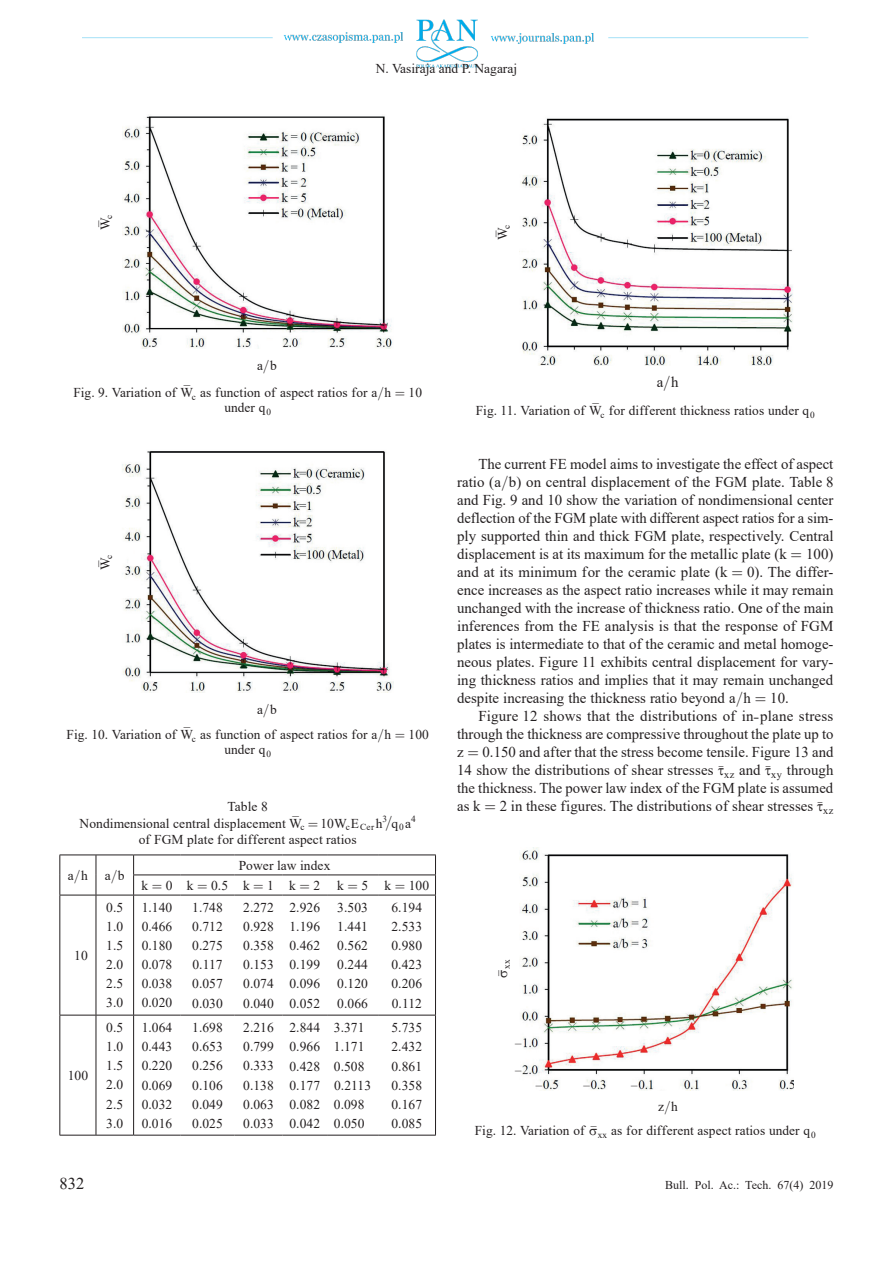
<style>
.page{position:relative;width:893px;height:1263px;background:#fff}
.page>*{position:absolute;margin:0;border:0;box-sizing:border-box;transform-origin:0 0}
.t1{font:16.5px "Times New Roman";color:#231f20}
.t2{font:15px/18px "Times New Roman";color:#231f20;text-align:justify}
.t3{font:13.95px "Times New Roman";color:#231f20;scale:.92 1}
.t4{font:13.95px "Times New Roman";color:#231f20;scale:.83 1}
.t5{font:13.95px "Times New Roman";color:#231f20;scale:.93 1}
.t6{font:13.5px/19px "Times New Roman";letter-spacing:.005em;color:#231f20;text-align:justify}
.t7{font:12.75px "Times New Roman";color:#231f20}
.t8{font:12px "Times New Roman";color:#231f20}
.t9{font:10.35px "Times New Roman";color:#231f20}
.t10{font:9.3px "Times New Roman";color:#231f20}
.s1{font-family:"Cmr 10"}
.s2{color:#fff}
</style>
<div class="page">
<img style="left:82px;top:19px;width:727px;height:49px">
<img style="left:122px;top:451px;width:272px;height:241px">
<img style="left:122px;top:116px;width:270px;height:233px">
<img style="left:519px;top:847px;width:275px;height:243px">
<img style="left:519px;top:118px;width:274px;height:248px">
<hr style="left:60px;top:855px;width:36px;height:1px;background:#231f20">
<hr style="left:96px;top:855px;width:38px;height:1px;background:#231f20">
<svg style="left:60px;top:855px;width:1px;height:40px"></svg>
<svg style="left:96px;top:855px;width:1px;height:40px"></svg>
<hr style="left:134px;top:855px;width:46px;height:1px;background:#231f20">
<hr style="left:180px;top:855px;width:55px;height:1px;background:#231f20">
<hr style="left:235px;top:855px;width:47px;height:1px;background:#231f20">
<hr style="left:282px;top:855px;width:45px;height:1px;background:#231f20">
<hr style="left:327px;top:855px;width:51px;height:1px;background:#231f20">
<hr style="left:378px;top:855px;width:58px;height:1px;background:#231f20">
<hr style="left:133px;top:875px;width:47px;height:1px;background:#231f20">
<svg style="left:133px;top:855px;width:1px;height:40px"></svg>
<hr style="left:180px;top:875px;width:55px;height:1px;background:#231f20">
<hr style="left:235px;top:875px;width:47px;height:1px;background:#231f20">
<hr style="left:282px;top:875px;width:45px;height:1px;background:#231f20">
<hr style="left:327px;top:875px;width:51px;height:1px;background:#231f20">
<hr style="left:378px;top:875px;width:58px;height:1px;background:#231f20">
<svg style="left:435px;top:855px;width:1px;height:40px"></svg>
<hr style="left:60px;top:895px;width:36px;height:1px;background:#231f20">
<hr style="left:60px;top:895px;width:1px;height:120px;background:#231f20">
<hr style="left:96px;top:895px;width:38px;height:1px;background:#231f20">
<hr style="left:96px;top:895px;width:1px;height:120px;background:#231f20">
<hr style="left:134px;top:895px;width:46px;height:1px;background:#231f20">
<hr style="left:133px;top:895px;width:1px;height:120px;background:#231f20">
<hr style="left:180px;top:895px;width:55px;height:1px;background:#231f20">
<hr style="left:235px;top:895px;width:47px;height:1px;background:#231f20">
<hr style="left:282px;top:895px;width:45px;height:1px;background:#231f20">
<hr style="left:327px;top:895px;width:51px;height:1px;background:#231f20">
<hr style="left:378px;top:895px;width:58px;height:1px;background:#231f20">
<hr style="left:435px;top:895px;width:1px;height:120px;background:#231f20">
<hr style="left:60px;top:1015px;width:36px;height:1px;background:#231f20">
<hr style="left:60px;top:1015px;width:1px;height:120px;background:#231f20">
<hr style="left:96px;top:1015px;width:38px;height:1px;background:#231f20">
<hr style="left:96px;top:1015px;width:1px;height:120px;background:#231f20">
<hr style="left:134px;top:1015px;width:46px;height:1px;background:#231f20">
<hr style="left:133px;top:1015px;width:1px;height:120px;background:#231f20">
<hr style="left:180px;top:1015px;width:55px;height:1px;background:#231f20">
<hr style="left:235px;top:1015px;width:47px;height:1px;background:#231f20">
<hr style="left:282px;top:1015px;width:45px;height:1px;background:#231f20">
<hr style="left:327px;top:1015px;width:51px;height:1px;background:#231f20">
<hr style="left:378px;top:1015px;width:58px;height:1px;background:#231f20">
<hr style="left:435px;top:1015px;width:1px;height:120px;background:#231f20">
<hr style="left:60px;top:1135px;width:36px;height:1px;background:#231f20">
<hr style="left:96px;top:1135px;width:38px;height:1px;background:#231f20">
<hr style="left:134px;top:1135px;width:46px;height:1px;background:#231f20">
<hr style="left:180px;top:1135px;width:55px;height:1px;background:#231f20">
<hr style="left:235px;top:1135px;width:47px;height:1px;background:#231f20">
<hr style="left:282px;top:1135px;width:45px;height:1px;background:#231f20">
<hr style="left:327px;top:1135px;width:51px;height:1px;background:#231f20">
<hr style="left:378px;top:1135px;width:58px;height:1px;background:#231f20">
<p class="t3" style="left:88px;top:227px;width:9px;rotate:-90deg">–</p>
<p class="t6" style="left:95px;top:230px;width:17px;rotate:-90deg">W<sub>c</sub></p>
<p class="t6" style="left:257px;top:355px;width:21px">a<span class="s1">/</span>b</p>
<p class="t6" style="left:376px;top:59px;width:143px">N. Vasiraja and P. Nagaraj</p>
<p class="t3" style="left:485px;top:237px;width:9px;rotate:-90deg">–</p>
<p class="t6" style="left:493px;top:240px;width:17px;rotate:-90deg">W<sub>c</sub></p>
<p class="t3" style="left:184px;top:375px;width:9px">–</p>
<p class="t6" style="left:73px;top:383px;width:350px">Fig. 9. Variation of W<sub>c</sub> as function of aspect ratios for a<span class="s1">/</span>h <span class="s1">=</span> 10</p>
<p class="t2" style="left:657px;top:373px;width:23px">a<span class="s1">/</span>h</p>
<p class="t3" style="left:88px;top:566px;width:9px;rotate:-90deg">–</p>
<p class="t6" style="left:95px;top:570px;width:17px;rotate:-90deg">W<sub>c</sub></p>
<p class="t6" style="left:224px;top:398px;width:48px">under q<sub>0</sub></p>
<p class="t6" style="left:257px;top:699px;width:21px">a<span class="s1">/</span>b</p>
<p class="t3" style="left:184px;top:717px;width:9px">–</p>
<p class="t6" style="left:67px;top:725px;width:364px">Fig. 10. Variation of W<sub>c</sub> as function of aspect ratios for a<span class="s1">/</span>h <span class="s1">=</span> 100</p>
<p class="t6" style="left:224px;top:740px;width:48px">under q<sub>0</sub></p>
<p class="t6" style="left:80px;top:798px;width:224px;line-height:16.5px;text-indent:148px">Table 8<br>Nondimensional central displacement W</p>
<p class="t5" style="left:292px;top:805px;width:9px">–</p>
<p class="t10" style="left:300px;top:821px;width:117px">c <sup>=</sup> <sup>10W</sup>c<sup>E</sup>Cer <sup>h</sup>3<sup>/</sup><sup>q</sup>0<sup>a</sup>4</p>
<p class="t6" style="left:139px;top:830px;width:219px">of FGM plate for different aspect ratios</p>
<p class="t6" style="left:68px;top:865px;width:21px">a<span class="s1">/</span>h</p>
<p class="t6" style="left:105px;top:865px;width:21px">a<span class="s1">/</span>b</p>
<p class="t6" style="left:141px;top:855px;width:289px;line-height:20.1px;text-align:center">Power law index<br>k <span class="s1">=</span> 0k <span class="s1">=</span> 0.5k <span class="s1">=</span> 1k <span class="s1">=</span> 2 k <span class="s1">=</span> 5 k <span class="s1">=</span> 100</p>
<p class="t6" style="left:68px;top:945px;width:21px"><span class="s2">1</span>10</p>
<p class="t6" style="left:68px;top:1065px;width:22px">100</p>
<p class="t6" style="left:106px;top:898px;width:19px">0.5<br>1.0<br>1.5<br>2.0<br>2.5<br>3.0</p>
<p class="t6" style="left:142px;top:898px;width:32px">1.140<br>0.466<br>0.180<br>0.078<br>0.038<br>0.020</p>
<p class="t6" style="left:192px;top:898px;width:32px">1.748<br>0.712<br>0.275<br>0.117<br>0.057<br>0.030</p>
<p class="t6" style="left:243px;top:898px;width:32px">2.272<br>0.928<br>0.358<br>0.153<br>0.074<br>0.040</p>
<p class="t6" style="left:289px;top:898px;width:32px">2.926<br>1.196<br>0.462<br>0.199<br>0.096<br>0.052</p>
<p class="t6" style="left:337px;top:898px;width:32px">3.503<br>1.441<br>0.562<br>0.244<br>0.120<br>0.066</p>
<p class="t6" style="left:391px;top:898px;width:32px">6.194<br>2.533<br>0.980<br>0.423<br>0.206<br>0.112</p>
<p class="t6" style="left:106px;top:1018px;width:19px">0.5<br>1.0<br>1.5<br>2.0<br>2.5<br>3.0</p>
<p class="t6" style="left:142px;top:1018px;width:32px">1.064<br>0.443<br>0.220<br>0.069<br>0.032<br>0.016</p>
<p class="t6" style="left:192px;top:1018px;width:32px">1.698<br>0.653<br>0.256<br>0.106<br>0.049<br>0.025</p>
<p class="t6" style="left:243px;top:1018px;width:32px">2.216<br>0.799<br>0.333<br>0.138<br>0.063<br>0.033</p>
<p class="t6" style="left:289px;top:1018px;width:32px">2.844<br>0.966<br>0.428<br>0.177<br>0.082<br>0.042</p>
<p class="t6" style="left:334px;top:1018px;width:39px">3.371<span class="s2">0<br></span>1.171<span class="s2">0<br></span>0.508<span class="s2">0<br></span>0.2113<br>0.098<span class="s2">0<br></span>0.050<span class="s2">0</span></p>
<p class="t6" style="left:391px;top:1018px;width:32px">5.735<br>2.432<br>0.861<br>0.358<br>0.167<br>0.085</p>
<p class="t1" style="left:60px;top:1172px;width:26px">832</p>
<p class="t3" style="left:592px;top:393px;width:9px">–</p>
<p class="t6" style="left:476px;top:401px;width:340px">Fig. 11. Variation of W<sub>c</sub> for different thickness ratios under q<sub>0</sub></p>
<p class="t2" style="left:457px;top:455px;width:378px;text-indent:21px">The current FE model aims to investigate the effect of aspect ratio (a<span class="s1">/</span>b) on central displacement of the FGM plate. Table 8 and Fig. 9 and 10 show the variation of nondimensional center deflection of the FGM plate with different aspect ratios for a sim&shy;ply supported thin and thick FGM plate, respectively. Central displacement is at its maximum for the metallic plate (k <span class="s1">=</span> 100) and at its minimum for the ceramic plate (k <span class="s1">=</span> 0). The differ&shy;ence increases as the aspect ratio increases while it may remain unchanged with the increase of thickness ratio. One of the main inferences from the FE analysis is that the response of FGM plates is intermediate to that of the ceramic and metal homoge&shy;neous plates. Figure 11 exhibits central displacement for vary&shy;ing thickness ratios and implies that it may remain unchanged despite increasing the thickness ratio beyond a<span class="s1">/</span>h <span class="s1">=</span> 10.</p>
<p class="t2" style="left:457px;top:707px;width:378px;text-indent:21px">Figure 12 shows that the distributions of in˗plane stress through the thickness are compressive throughout the plate up to z <span class="s1">=</span> 0.150 and after that the stress become tensile. Figure 13 and 14 show the distributions of shear stresses <sup>–</sup><sub>xz</sub> and <sup>–</sup><sub>xy</sub> through the thickness. The power law index of the FGM plate is assumed as k <span class="s1">=</span> 2 in these figures. The distributions of shear stresses <sup>–</sup></p>
<p class="t9" style="left:823px;top:803px;width:12px">xz</p>
<p class="t10" style="left:500px;top:969px;width:11px;rotate:-90deg">xx</p>
<p class="t4" style="left:488px;top:976px;width:9px;rotate:-90deg">–</p>
<p class="t7" style="left:515px;top:1033px;width:8px">–</p>
<p class="t7" style="left:515px;top:1060px;width:8px">–</p>
<p class="t7" style="left:536px;top:1075px;width:8px">–</p>
<p class="t7" style="left:583px;top:1075px;width:8px">–</p>
<p class="t7" style="left:631px;top:1075px;width:8px">–</p>
<p class="t6" style="left:658px;top:1097px;width:21px">z<span class="s1">/</span>h</p>
<p class="t6" style="left:475px;top:1121px;width:342px">Fig. 12. Variation of <sup>–</sup><sub>xx</sub> as for different aspect ratios under q<sub>0</sub></p>
<p class="t8" style="left:665px;top:1177px;width:170px">Bull. Pol. Ac.: Tech. 67(4) 2019</p>
</div>
